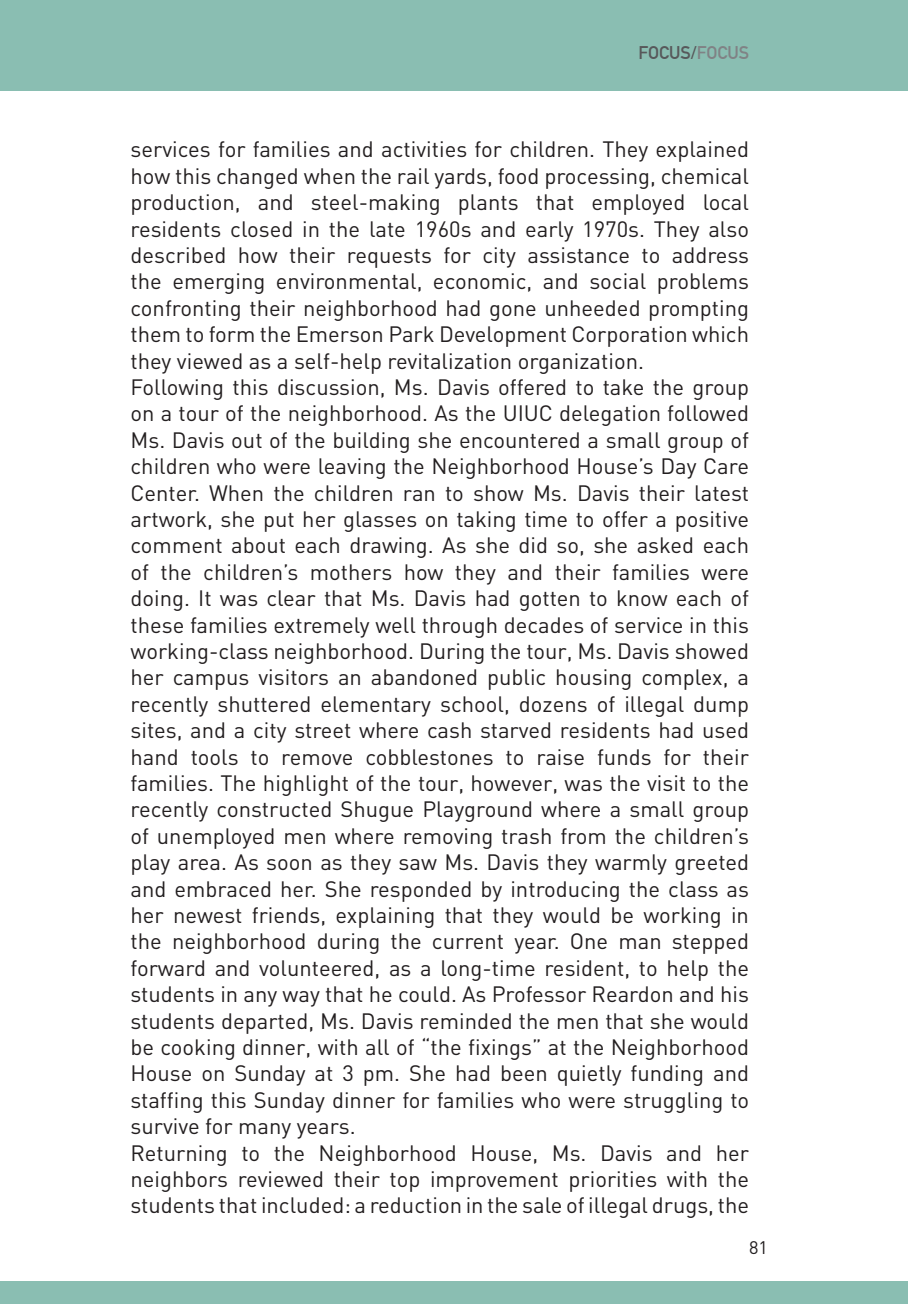
<style>
.page{position:relative;width:908px;height:1304px;background:#fff}
.page>*{position:absolute;margin:0;border:0;box-sizing:border-box;transform-origin:0 0}
.t1{font:22px/26.4px "DIN";color:#231f20;text-align:justify}
.t2{font:700 18px "DIN Alternate";color:#57585a}
.t3{font:18px "DIN";color:#231f20}
.s1{color:#808285}
</style>
<div class="page">
<div style="left:0;top:0;width:907px;height:90px;background:#8abeb2"></div>
<div style="left:0;top:1281px;width:907px;height:23px;background:#8abeb2"></div>
<p class="t2" style="left:638px;top:39px;width:112px">FOCUS/<span class="s1">FOCUS</span></p>
<p class="t1" style="left:130px;top:136px;width:620px">services for families and activities for children. They explained how this changed when the rail yards, food processing, chemical production, and steel-making plants that employed local residents closed in the late 1960s and early 1970s. They also described how their requests for city assistance to address the emerging environmental, economic, and social problems confronting their neighborhood had gone unheeded prompting them to form the Emerson Park Development Corporation which they viewed as a self-help revitalization organization.</p>
<p class="t1" style="left:130px;top:373px;width:620px">Following this discussion, Ms. Davis offered to take the group on a tour of the neighborhood. As the UIUC delegation followed Ms. Davis out of the building she encountered a small group of children who were leaving the Neighborhood House’s Day Care Center. When the children ran to show Ms. Davis their latest artwork, she put her glasses on taking time to offer a positive comment about each drawing. As she did so, she asked each of the children’s mothers how they and their families were doing. It was clear that Ms. Davis had gotten to know each of these families extremely well through decades of service in this working-class neighborhood. During the tour, Ms. Davis showed her campus visitors an abandoned public housing complex, a recently shuttered elementary school, dozens of illegal dump sites, and a city street where cash starved residents had used hand tools to remove cobblestones to raise funds for their families. The highlight of the tour, however, was the visit to the recently constructed Shugue Playground where a small group of unemployed men where removing trash from the children’s play area. As soon as they saw Ms. Davis they warmly greeted and embraced her. She responded by introducing the class as her newest friends, explaining that they would be working in the neighborhood during the current year. One man stepped forward and volunteered, as a long-time resident, to help the students in any way that he could. As Professor Reardon and his students departed, Ms. Davis reminded the men that she would be cooking dinner, with all of “the fixings” at the Neighborhood House on Sunday at 3 pm. She had been quietly funding and staffing this Sunday dinner for families who were struggling to survive for many years.</p>
<p class="t1" style="left:130px;top:1139px;width:619px">Returning to the Neighborhood House, Ms. Davis and her neighbors reviewed their top improvement priorities with the students that included: a reduction in the sale of illegal drugs, the</p>
<p class="t3" style="left:748px;top:1237px;width:20px">81</p>
</div>
